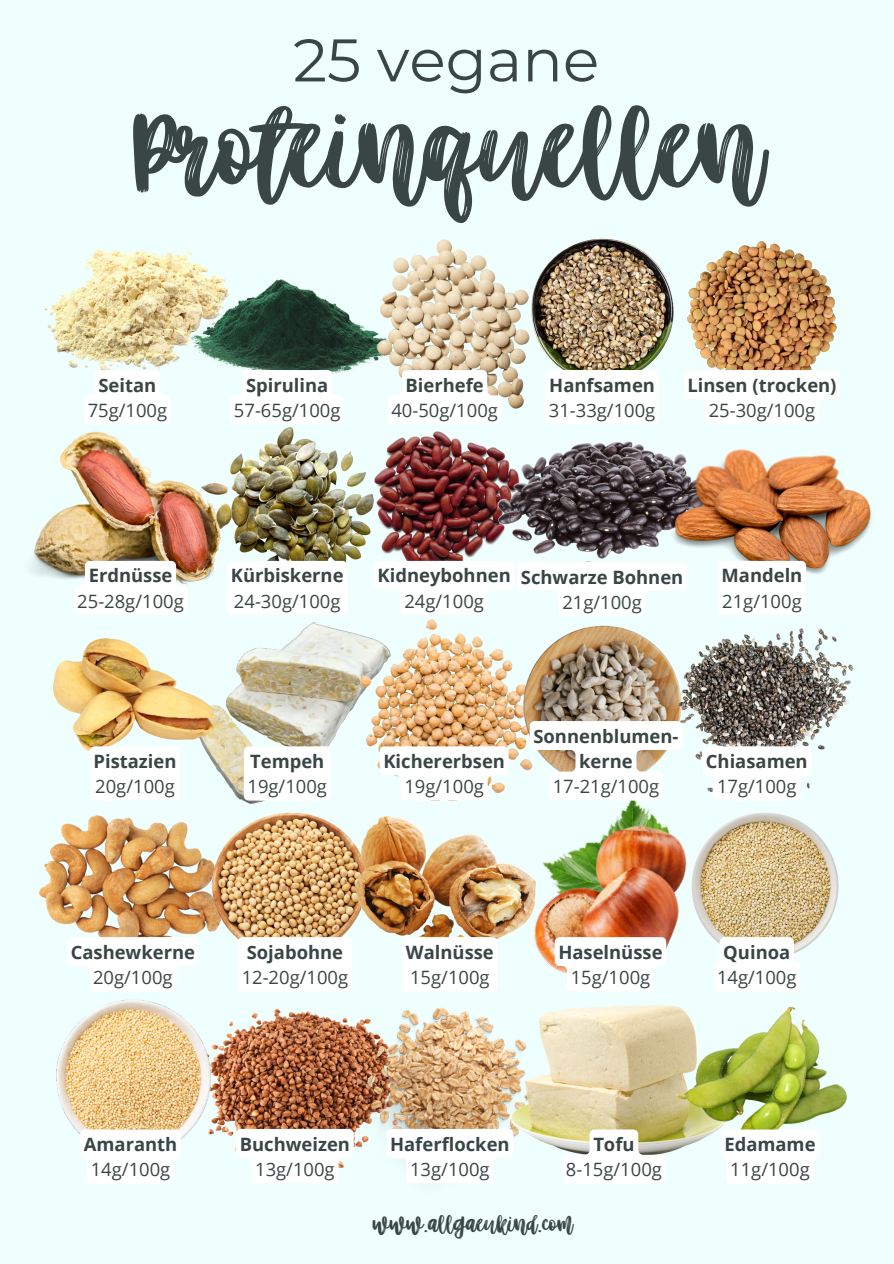
<style>
.page{position:relative;width:894px;height:1264px;background:#fff}
.page>*{position:absolute;margin:0;border:0;box-sizing:border-box;transform-origin:0 0}
.t1{font:135px "Better Together Script";color:#394644}
.t2{font:60px "Montserrat";color:#394644}
.t3{font:27px "Better Together Script";color:#394644}
.t4{font:700 18.45px/25.2px "Open Sans";color:#394644;text-align:center}
.t5{font:18.45px "Open Sans";color:#394644}
</style>
<div class="page">
<div style="left:0;top:0;width:893px;height:1263px;background:#effffe"></div>
<img style="left:44px;top:248px;width:122px;height:122px">
<img style="left:166px;top:250px;width:192px;height:122px">
<img style="left:358px;top:239px;width:166px;height:165px">
<img style="left:520px;top:238px;width:154px;height:149px">
<img style="left:687px;top:241px;width:148px;height:129px">
<img style="left:31px;top:431px;width:177px;height:154px">
<img style="left:201px;top:427px;width:172px;height:151px">
<img style="left:375px;top:431px;width:97px;height:130px">
<img style="left:472px;top:404px;width:198px;height:155px">
<img style="left:670px;top:449px;width:202px;height:126px">
<img style="left:205px;top:648px;width:68px;height:147px">
<img style="left:53px;top:639px;width:163px;height:111px">
<img style="left:273px;top:619px;width:182px;height:176px">
<img style="left:455px;top:625px;width:223px;height:176px">
<img style="left:678px;top:629px;width:176px;height:131px">
<img style="left:40px;top:815px;width:115px;height:122px">
<img style="left:155px;top:795px;width:200px;height:144px">
<img style="left:355px;top:816px;width:132px;height:121px">
<img style="left:739px;top:812px;width:100px;height:139px">
<img style="left:291px;top:1011px;width:66px;height:143px">
<img style="left:357px;top:1007px;width:137px;height:141px">
<img style="left:494px;top:1025px;width:255px;height:159px">
<img style="left:660px;top:1006px;width:187px;height:163px">
<img style="left:56px;top:999px;width:235px;height:153px">
<img style="left:487px;top:773px;width:252px;height:252px">
<svg style="left:84px;top:370px;width:87px;height:54px"></svg>
<svg style="left:230px;top:370px;width:114px;height:54px"></svg>
<svg style="left:387px;top:370px;width:114px;height:54px"></svg>
<div style="left:545px;top:370px;width:114px;height:54px;background:#fff"></div>
<svg style="left:684px;top:370px;width:156px;height:54px"></svg>
<svg style="left:74px;top:561px;width:113px;height:54px"></svg>
<div style="left:227px;top:561px;width:120px;height:54px;background:#fff"></div>
<svg style="left:374px;top:561px;width:313px;height:55px"></svg>
<div style="left:717px;top:561px;width:88px;height:54px;background:#fff"></div>
<div style="left:90px;top:746px;width:90px;height:54px;background:#fff"></div>
<div style="left:244px;top:746px;width:86px;height:54px;background:#fff"></div>
<svg style="left:379px;top:746px;width:129px;height:54px"></svg>
<svg style="left:529px;top:721px;width:153px;height:79px"></svg>
<svg style="left:702px;top:746px;width:109px;height:54px"></svg>
<svg style="left:67px;top:937px;width:132px;height:54px"></svg>
<div style="left:402px;top:937px;width:95px;height:54px;background:#fff"></div>
<svg style="left:713px;top:937px;width:87px;height:54px"></svg>
<svg style="left:236px;top:1128px;width:117px;height:55px"></svg>
<svg style="left:386px;top:1128px;width:127px;height:55px"></svg>
<svg style="left:562px;top:1129px;width:103px;height:54px"></svg>
<svg style="left:720px;top:1129px;width:99px;height:54px"></svg>
<svg style="left:80px;top:1129px;width:101px;height:54px"></svg>
<svg style="left:554px;top:937px;width:112px;height:54px"></svg>
<div style="left:238px;top:937px;width:114px;height:54px;background:#fff"></div>
<p class="t2" style="left:293px;top:23px;width:307px">25 vegane</p>
<p class="t1" style="left:134px;top:89px;width:631px">Proteinquellen</p>
<p class="t4" style="left:98px;top:372px;width:59px">Seitan</p>
<p class="t5" style="left:88px;top:397px;width:81px">75g/100g</p>
<p class="t4" style="left:246px;top:372px;width:84px">Spirulina</p>
<p class="t5" style="left:234px;top:397px;width:108px">57-65g/100g</p>
<p class="t4" style="left:405px;top:372px;width:80px">Bierhefe</p>
<p class="t5" style="left:391px;top:397px;width:108px">40-50g/100g</p>
<p class="t4" style="left:549px;top:372px;width:107px">Hanfsamen</p>
<p class="t5" style="left:548px;top:397px;width:108px">31-33g/100g</p>
<p class="t4" style="left:687px;top:372px;width:150px">Linsen (trocken)</p>
<p class="t5" style="left:708px;top:397px;width:108px">25-30g/100g</p>
<p class="t4" style="left:89px;top:562px;width:85px">Erdnüsse</p>
<p class="t5" style="left:77px;top:588px;width:108px">25-28g/100g</p>
<p class="t4" style="left:93px;top:748px;width:84px">Pistazien</p>
<p class="t5" style="left:95px;top:773px;width:81px">20g/100g</p>
<p class="t4" style="left:231px;top:562px;width:114px">Kürbiskerne</p>
<p class="t5" style="left:234px;top:588px;width:108px">24-30g/100g</p>
<p class="t4" style="left:377px;top:562px;width:135px">Kidneybohnen</p>
<p class="t5" style="left:404px;top:588px;width:81px">24g/100g</p>
<p class="t4" style="left:520px;top:564px;width:164px">Schwarze Bohnen</p>
<p class="t5" style="left:562px;top:589px;width:81px">21g/100g</p>
<p class="t4" style="left:721px;top:562px;width:82px">Mandeln</p>
<p class="t5" style="left:722px;top:588px;width:81px">21g/100g</p>
<p class="t4" style="left:250px;top:748px;width:76px">Tempeh</p>
<p class="t5" style="left:247px;top:773px;width:81px">19g/100g</p>
<p class="t4" style="left:383px;top:748px;width:123px">Kichererbsen</p>
<p class="t5" style="left:404px;top:773px;width:81px">19g/100g</p>
<p class="t4" style="left:533px;top:723px;width:146px">Sonnenblumen&shy;kerne</p>
<p class="t5" style="left:552px;top:773px;width:108px">17-21g/100g</p>
<p class="t4" style="left:705px;top:748px;width:103px">Chiasamen</p>
<p class="t5" style="left:716px;top:773px;width:81px">17g/100g</p>
<p class="t4" style="left:71px;top:939px;width:126px">Cashewkerne</p>
<p class="t5" style="left:93px;top:964px;width:81px">20g/100g</p>
<p class="t4" style="left:247px;top:939px;width:98px">Sojabohne</p>
<p class="t5" style="left:241px;top:964px;width:108px">12-20g/100g</p>
<p class="t4" style="left:406px;top:939px;width:89px">Walnüsse</p>
<p class="t5" style="left:410px;top:964px;width:81px">15g/100g</p>
<p class="t4" style="left:558px;top:939px;width:106px">Haselnüsse</p>
<p class="t5" style="left:570px;top:964px;width:81px">15g/100g</p>
<p class="t4" style="left:723px;top:939px;width:68px">Quinoa</p>
<p class="t5" style="left:716px;top:964px;width:81px">14g/100g</p>
<p class="t4" style="left:84px;top:1131px;width:95px">Amaranth</p>
<p class="t5" style="left:91px;top:1156px;width:81px">14g/100g</p>
<p class="t4" style="left:240px;top:1130px;width:112px">Buchweizen</p>
<p class="t5" style="left:255px;top:1156px;width:81px">13g/100g</p>
<p class="t4" style="left:390px;top:1130px;width:121px">Haferflocken</p>
<p class="t5" style="left:410px;top:1156px;width:81px">13g/100g</p>
<p class="t4" style="left:593px;top:1131px;width:43px">Tofu</p>
<p class="t5" style="left:566px;top:1156px;width:97px">8-15g/100g</p>
<p class="t3" style="left:372px;top:1211px;width:201px">www.allgaeukind.com</p>
<p class="t4" style="left:724px;top:1131px;width:93px">Edamame</p>
<p class="t5" style="left:730px;top:1156px;width:81px">11g/100g</p>
</div>
